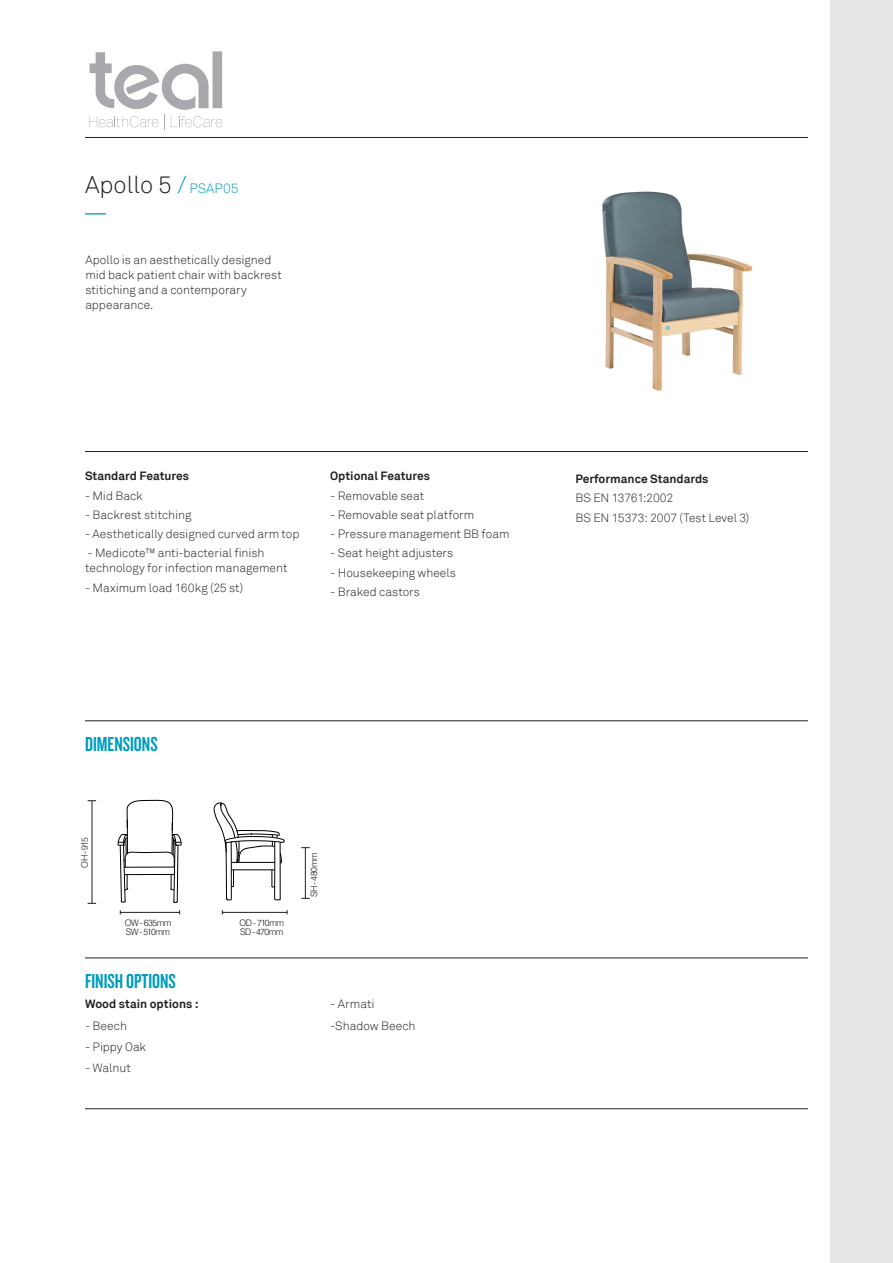
<style>
.page{position:relative;width:893px;height:1263px;background:#fff}
.page>*{position:absolute;margin:0;border:0;box-sizing:border-box;transform-origin:0 0}
.t1{font:300 24px "Akkurat";color:#231f20}
.t2{font:21px "Knockout HTF48 Featherweight";color:#009cbc}
.t3{font:21px "Grouch IT Cby BT";color:#009cbc}
.t4{font:300 12px/15px "Akkurat";color:#231f20}
.TEXT{font:700 12px "Akkurat";color:#231f20}
.t5{font:300 9px "Swiss 721 BT";letter-spacing:-.055em;color:#231f20}
.s1{color:#009cbc}
.s2{font-size:13.5px;color:#009cbc}
</style>
<div class="page">
<div style="left:831px;top:0;width:62px;height:1263px;background:#e6e7e9"></div>
<hr style="left:85px;top:137px;width:723px;height:1px;background:#231f20">
<hr style="left:85px;top:451px;width:723px;height:1px;background:#231f20">
<hr style="left:85px;top:720px;width:723px;height:1px;background:#231f20">
<hr style="left:85px;top:958px;width:723px;height:1px;background:#231f20">
<hr style="left:120px;top:912px;width:60px;height:1px;background:#231f20">
<hr style="left:222px;top:912px;width:65px;height:1px;background:#231f20">
<hr style="left:85px;top:1108px;width:723px;height:1px;background:#231f20">
<hr style="left:92px;top:801px;width:1px;height:102px;background:#231f20">
<svg style="left:90px;top:52px;width:132px;height:77px"></svg>
<svg style="left:118px;top:800px;width:64px;height:103px"></svg>
<svg style="left:214px;top:802px;width:71px;height:99px"></svg>
<img style="left:602px;top:191px;width:150px;height:200px">
<hr style="left:305px;top:847px;width:1px;height:51px;background:#231f20">
<p class="t1" style="left:85px;top:171px;width:155px">Apollo 5 <span class="s1">/</span> <span class="s2">PSAP05</span></p>
<p class="t3" style="left:85px;top:198px;width:22px">—</p>
<p class="t4" style="left:85px;top:253px;width:198px">Apollo is an aesthetically designed mid back patient chair with backrest stitiching and a contemporary appearance.</p>
<p class="TEXT" style="left:85px;top:469px;width:106px">Standard Features</p>
<p class="t4" style="left:85px;top:488px;width:59px">- Mid Back</p>
<p class="t4" style="left:85px;top:507px;width:108px">- Backrest stitching</p>
<p class="t4" style="left:85px;top:527px;width:216px">- Aesthetically designed curved arm top</p>
<p class="t4" style="left:85px;top:546px;width:204px">- Medicote™ anti-bacterial finish technology for infection management</p>
<p class="t4" style="left:85px;top:580px;width:160px">- Maximum load 160kg (25 st)</p>
<p class="TEXT" style="left:330px;top:469px;width:101px">Optional Features</p>
<p class="t4" style="left:330px;top:488px;width:96px">- Removable seat</p>
<p class="t4" style="left:330px;top:507px;width:146px">- Removable seat platform</p>
<p class="t4" style="left:330px;top:527px;width:181px">- Pressure management BB foam</p>
<p class="t4" style="left:330px;top:546px;width:125px">- Seat height adjusters</p>
<p class="t4" style="left:330px;top:565px;width:127px">- Housekeeping wheels</p>
<p class="t4" style="left:330px;top:584px;width:91px">- Braked castors</p>
<p class="t2" style="left:85px;top:734px;width:74px">DIMENSIONS</p>
<p class="t5" style="left:79px;top:867px;width:32px;rotate:-90deg">OH - 915</p>
<p class="t5" style="left:125px;top:917px;width:48px">OW - 635mm</p>
<p class="t5" style="left:126px;top:926px;width:46px">SW - 510mm</p>
<p class="t2" style="left:85px;top:971px;width:92px">FINISH OPTIONS</p>
<p class="TEXT" style="left:85px;top:996px;width:115px">Wood stain options :</p>
<p class="t4" style="left:85px;top:1018px;width:43px">- Beech</p>
<p class="t4" style="left:85px;top:1039px;width:63px">- Pippy Oak</p>
<p class="t4" style="left:85px;top:1061px;width:47px">- Walnut</p>
<p class="t5" style="left:240px;top:917px;width:46px">OD - 710mm</p>
<p class="t5" style="left:240px;top:926px;width:45px">SD - 470mm</p>
<p class="t5" style="left:308px;top:897px;width:45px;rotate:-90deg">SH - 480mm</p>
<p class="t4" style="left:330px;top:997px;width:46px">- Armati</p>
<p class="t4" style="left:330px;top:1018px;width:87px">-Shadow Beech</p>
<p class="TEXT" style="left:575px;top:471px;width:134px">Performance Standards</p>
<p class="t4" style="left:575px;top:491px;width:99px">BS EN 13761:2002</p>
<p class="t4" style="left:575px;top:510px;width:175px">BS EN 15373: 2007 (Test Level 3)</p>
</div>
